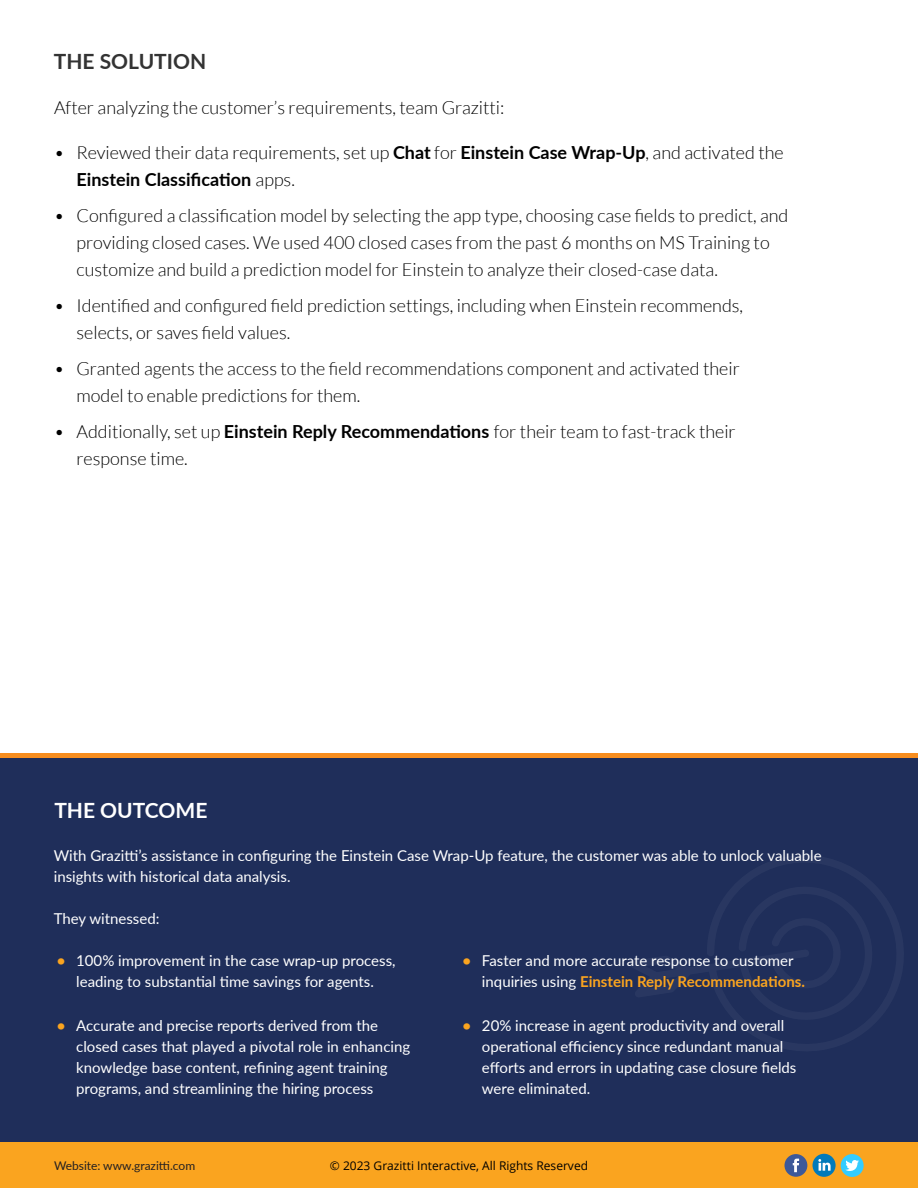
<style>
.page{position:relative;width:918px;height:1188px;background:#fff}
.page>*{position:absolute;margin:0;border:0;box-sizing:border-box;transform-origin:0 0}
.t1{font:700 21px "Lato";color:#333}
.t2{font:700 21px "Lato";color:#fff}
.t3{font:300 18px/27px "Lato";color:#000}
.t4{font:15px/21px "Lato";color:#fff}
.t5{font:12px "Open Sans";color:#000}
.t6{font:12px "Lato";color:#242021}
.s1{font-weight:700}
.s2{font-weight:700;color:#faa41f}
</style>
<div class="page">
<div style="left:0;top:758px;width:918px;height:391px;background:#1f2e5a"></div>
<div style="left:0;top:1143px;width:918px;height:45px;background:#faa41f"></div>
<div style="left:841px;top:1154px;width:23px;height:23px;background:#3cf;border-radius:50%"></div>
<svg style="left:845px;top:1160px;width:14px;height:11px"></svg>
<div style="left:813px;top:1154px;width:23px;height:23px;background:#007aba;border-radius:50%"></div>
<svg style="left:818px;top:1159px;width:13px;height:12px"></svg>
<div style="left:784px;top:1154px;width:23px;height:23px;background:#3d5999;border-radius:50%"></div>
<svg style="left:793px;top:1159px;width:6px;height:13px"></svg>
<div style="left:0;top:753px;width:918px;height:5px;background:#f78d1e"></div>
<p class="t1" style="left:54px;top:46px;width:154px">THE SOLUTION</p>
<p class="t3" style="left:54px;top:94px;width:452px">After analyzing the customer’s requirements, team Grazitti:</p>
<p class="t3" style="left:76px;top:139px;width:709px;text-indent:-22px">• Reviewed their data requirements, set up <span class="s1">Chat</span> for <span class="s1">Einstein Case Wrap-Up</span>, and activated the<br><span class="s1">Einstein Classification</span> apps.</p>
<p class="t3" style="left:76px;top:202px;width:713px;text-indent:-22px">• Configured a classification model by selecting the app type, choosing case fields to predict, and providing closed cases. We used 400 closed cases from the past 6 months on MS Training to customize and build a prediction model for Einstein to analyze their closed-case data.</p>
<p class="t3" style="left:76px;top:292px;width:668px;text-indent:-22px">• Identified and configured field prediction settings, including when Einstein recommends, selects, or saves field values.</p>
<p class="t3" style="left:76px;top:355px;width:665px;text-indent:-22px">• Granted agents the access to the field recommendations component and activated their model to enable predictions for them.</p>
<p class="t3" style="left:76px;top:418px;width:661px;text-indent:-22px">• Additionally, set up <span class="s1">Einstein Reply Recommendations</span> for their team to fast-track their response time.</p>
<p class="t2" style="left:54px;top:795px;width:155px">THE OUTCOME</p>
<p class="t4" style="left:54px;top:844px;width:769px">With Grazitti’s assistance in configuring the Einstein Case Wrap-Up feature, the customer was able to unlock valuable insights with historical data analysis.</p>
<p class="t4" style="left:54px;top:907px;width:107px">They witnessed:</p>
<p class="t4" style="left:57px;top:950px;width:340px;text-align:center"><span class="s2">•</span> 100% improvement in the case wrap-up process, leading to substantial time savings for agents.</p>
<p class="t4" style="left:76px;top:1014px;width:336px;text-indent:-19px"><span class="s2">•</span> Accurate and precise reports derived from the closed cases that played a pivotal role in enhancing knowledge base content, refining agent training programs, and streamlining the hiring process</p>
<p class="t4" style="left:482px;top:1014px;width:316px;text-indent:-19px"><span class="s2">•</span> 20% increase in agent productivity and overall operational efficiency since redundant manual efforts and errors in updating case closure fields were eliminated.</p>
<p class="t4" style="left:482px;top:950px;width:324px;text-indent:-19px"><span class="s2">•</span> Faster and more accurate response to customer inquiries using <span class="s2">Einstein Reply Recommendations.</span></p>
<p class="t6" style="left:54px;top:1157px;width:143px">Website: www.grazitti.com</p>
<p class="t5" style="left:330px;top:1157px;width:260px">© 2023 Grazitti Interactive, All Rights Reserved</p>
</div>
